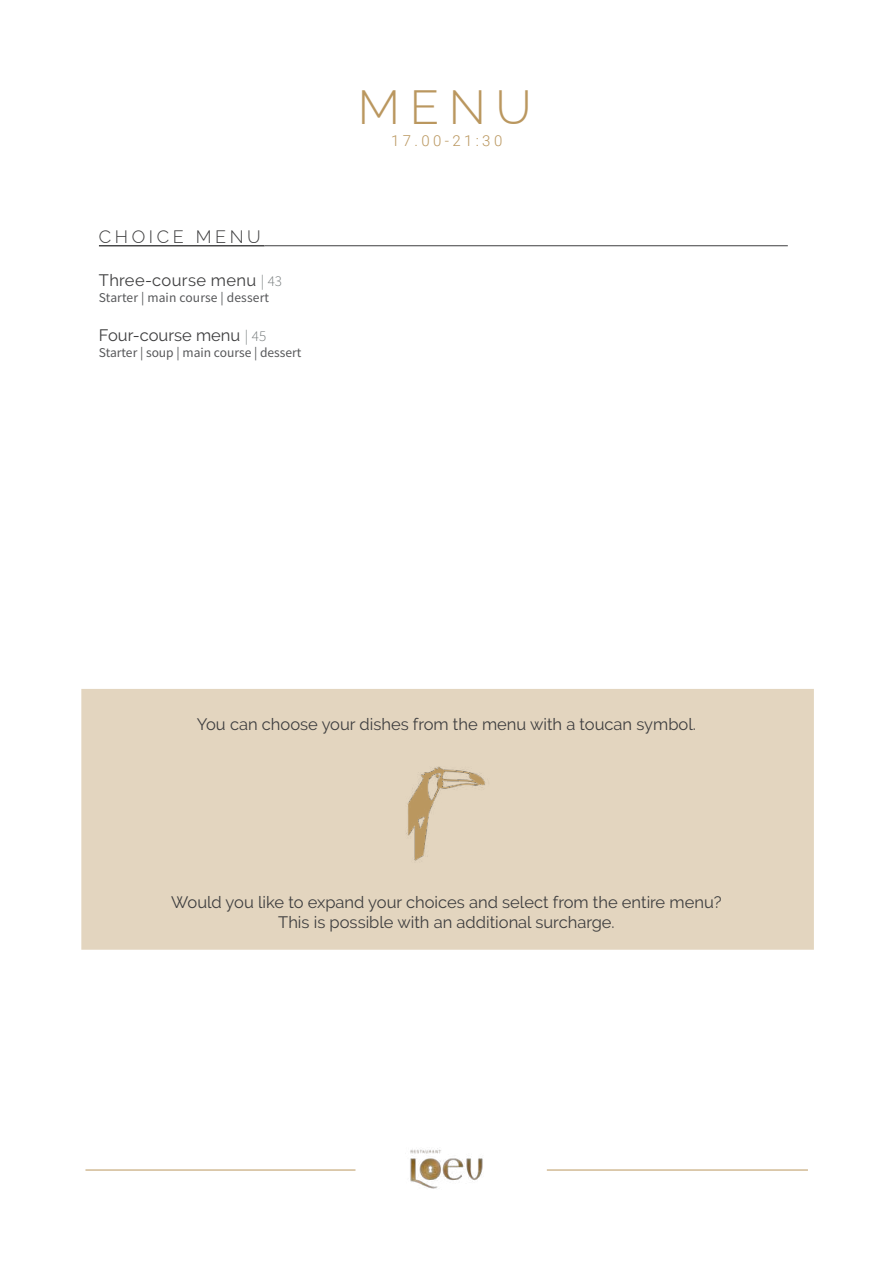
<style>
.page{position:relative;width:893px;height:1263px;background:#fff}
.page>*{position:absolute;margin:0;border:0;box-sizing:border-box;transform-origin:0 0}
.t1{font:100 48px "Raleway";color:#ba975f}
.t2{font:100 18px "Raleway";letter-spacing:.2em;color:#3e3e3f}
.t3{font:16.5px/19.8px "Raleway";color:#3e3e3f;text-align:center}
.t4{font:16.5px "Raleway";letter-spacing:.02em;color:#3e3e3f}
.t5{font:300 15px "Roboto";letter-spacing:.235em;color:#ba975f}
.t6{font:13.5px "Source Sans Pro";color:#57585a}
.s1{font-family:"Source Sans Pro";font-weight:300;font-size:15px;color:#777c7d}
</style>
<div class="page">
<hr style="left:547px;top:1170px;width:261px;height:1px;background:#ba975f">
<hr style="left:85px;top:1170px;width:270px;height:1px;background:#ba975f">
<img style="left:410px;top:1148px;width:73px;height:41px">
<div style="left:81px;top:689px;width:733px;height:261px;background:#e3d5bf"></div>
<img style="left:406px;top:766px;width:79px;height:95px">
<hr style="left:99px;top:245px;width:165px;height:1px;background:#3e3e3f">
<hr style="left:264px;top:245px;width:524px;height:1px;background:#3e3e3f">
<h1 class="t1" style="left:358px;top:87px;width:175px">MENU</h1>
<p class="t2" style="left:99px;top:229px;width:163px">CHOICE MENU</p>
<p class="t4" style="left:99px;top:273px;width:185px">Three-course menu <span class="s1">| 43</span></p>
<p class="t6" style="left:99px;top:291px;width:172px">Starter | main course | dessert</p>
<p class="t3" style="left:99px;top:326px;width:169px">Four-course menu <span class="s1">| 45</span></p>
<p class="t6" style="left:99px;top:346px;width:204px">Starter | soup | main course | dessert</p>
<p class="t5" style="left:391px;top:135px;width:113px">17.00-21:30</p>
<p class="t3" style="left:197px;top:715px;width:501px">You can choose your dishes from the menu with a toucan symbol.</p>
<p class="t3" style="left:171px;top:893px;width:552px">Would you like to expand your choices and select from the entire menu?<br>This is possible with an additional surcharge.</p>
</div>
